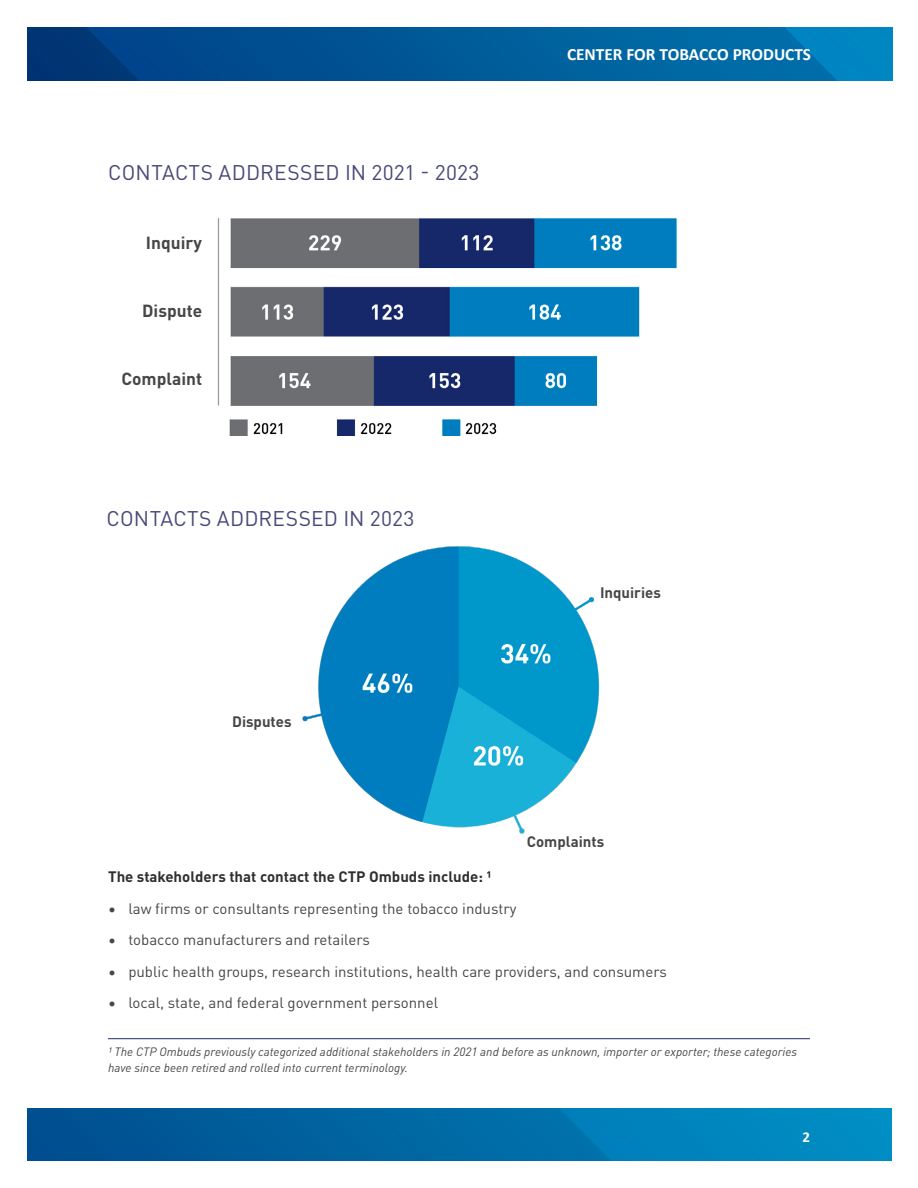
<style>
.page{position:relative;width:918px;height:1188px;background:#fff}
.page>*{position:absolute;margin:0;border:0;box-sizing:border-box;transform-origin:0 0}
.subhead_b_ak{font:21px "DINOT";letter-spacing:.01em;color:#494979}
.TEXT__bullets_List{font:700 17.4px "DINOT";color:#464547}
.t1{font:700 17.25px "Calibri";color:#fff}
.TEXT__bullets_List-2{font:15px "DINOT";color:#464547}
.TEXT__bullets_List-3{font:700 15px "DINOT";color:#2f2f2f}
.TEXT__bullets_List-4{font:700 15px "DINOT";color:#464547}
.t2{font:700 15px "Calibri";color:#fff}
.TEXT__bullets_List-5{font:italic 12px/15.6px "DINOT";color:#464547}
</style>
<div class="page">
<img style="left:27px;top:27px;width:865px;height:53px">
<img style="left:27px;top:1109px;width:865px;height:52px">
<hr style="left:108px;top:1038px;width:702px;height:1px;background:#232c67">
<img style="left:217px;top:218px;width:460px;height:218px">
<img style="left:302px;top:546px;width:298px;height:288px">
<p class="subhead_b_ak" style="left:108px;top:156px;width:373px">CONTACTS ADDRESSED IN 2021 - 2023</p>
<p class="TEXT__bullets_List" style="left:146px;top:229px;width:58px">Inquiry</p>
<p class="TEXT__bullets_List" style="left:142px;top:297px;width:62px">Dispute</p>
<p class="TEXT__bullets_List" style="left:121px;top:365px;width:82px">Complaint</p>
<p class="subhead_b_ak" style="left:107px;top:502px;width:309px">CONTACTS ADDRESSED IN 2023</p>
<p class="TEXT__bullets_List-4" style="left:232px;top:710px;width:61px">Disputes</p>
<p class="t1" style="left:567px;top:42px;width:246px">CENTER FOR TOBACCO PRODUCTS</p>
<p class="TEXT__bullets_List-4" style="left:600px;top:581px;width:63px">Inquiries</p>
<p class="TEXT__bullets_List-4" style="left:527px;top:830px;width:79px">Complaints</p>
<p class="TEXT__bullets_List-3" style="left:108px;top:865px;width:385px">The stakeholders that contact the CTP Ombuds include: 1</p>
<p class="TEXT__bullets_List-2" style="left:108px;top:897px;width:410px">• law firms or consultants representing the tobacco industry</p>
<p class="TEXT__bullets_List-2" style="left:108px;top:929px;width:263px">• tobacco manufacturers and retailers</p>
<p class="TEXT__bullets_List-2" style="left:108px;top:960px;width:560px">• public health groups, research institutions, health care providers, and consumers</p>
<p class="TEXT__bullets_List-2" style="left:108px;top:992px;width:332px">• local, state, and federal government personnel</p>
<p class="TEXT__bullets_List-5" style="left:108px;top:1043px;width:691px">1 The CTP Ombuds previously categorized additional stakeholders in 202 1 and before as unknown, importer or exporter; these categories have since been retired and rolled into current terminology.</p>
<p class="t2" style="left:802px;top:1127px;width:9px">2</p>
</div>
